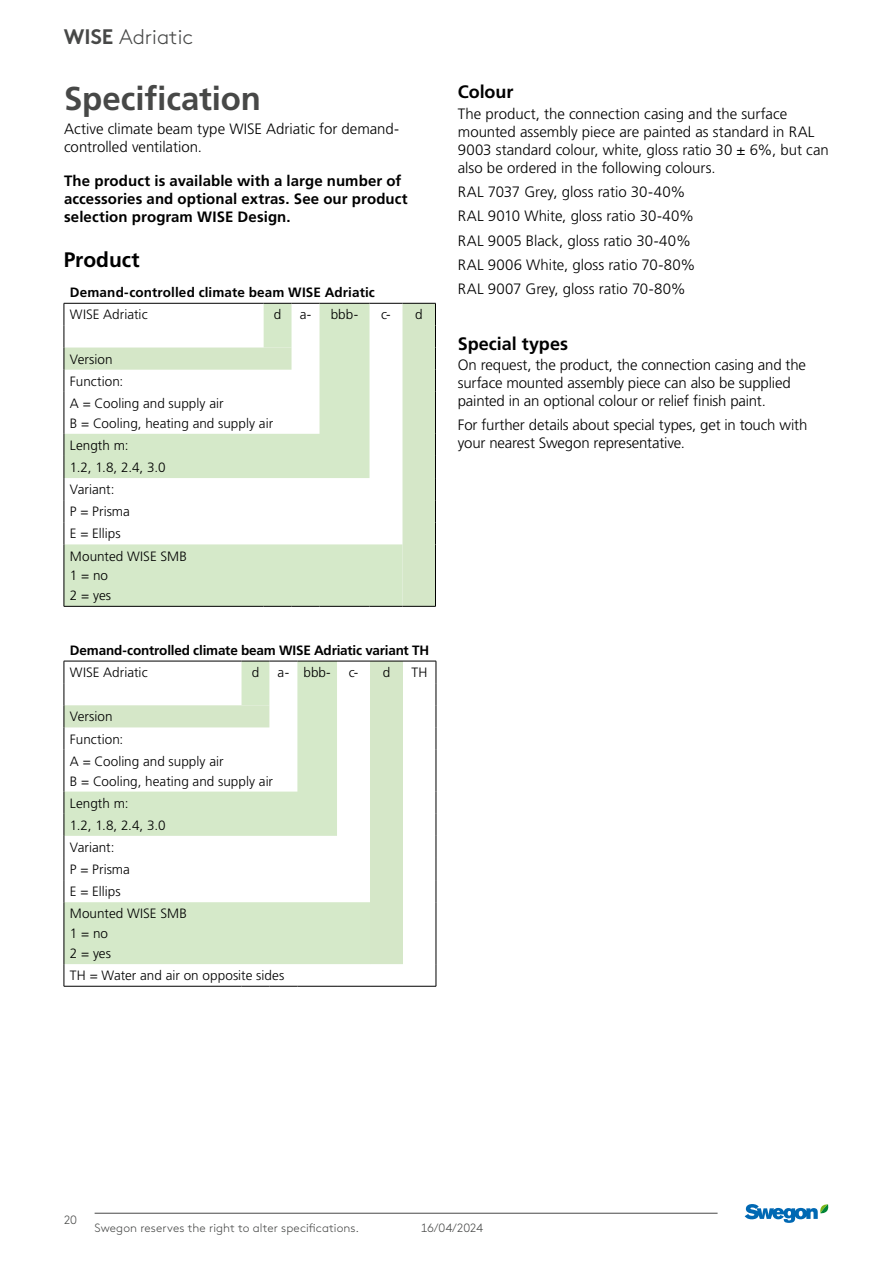
<style>
.page{position:relative;width:893px;height:1263px;background:#fff}
.page>*{position:absolute;margin:0;border:0;box-sizing:border-box;transform-origin:0 0}
.t1{font:700 33px "Frutiger LT Pro";letter-spacing:-.005em;color:#474847}
.t2{font:300 21px "Swegon Brown";color:#474847}
.t3{font:700 21px "Frutiger LT Pro";color:#000}
.t4{font:700 18px "Frutiger LT Pro";color:#000}
.t5{font:300 15px/18px "Frutiger LT Pro";letter-spacing:-.005em;color:#000}
.t6{font:700 15px/18px "Frutiger LT Pro";letter-spacing:.005em;color:#000}
.t7{font:300 13.5px/22.2px "Frutiger LT Pro";color:#000}
.t8{font:700 13.5px "Frutiger LT Pro";letter-spacing:-.005em;color:#000}
.t9{font:300 12px "Swegon Brown";letter-spacing:.005em;color:#474847}
.s1{font-weight:700}
</style>
<div class="page">
<svg style="left:65px;top:304px;width:370px;height:302px"></svg>
<hr style="left:64px;top:303px;width:200px;height:1px;background:#000">
<svg style="left:264px;top:303px;width:55px;height:1px"></svg>
<hr style="left:319px;top:303px;width:50px;height:1px;background:#000">
<hr style="left:369px;top:303px;width:33px;height:1px;background:#000">
<hr style="left:402px;top:303px;width:34px;height:1px;background:#000">
<svg style="left:64px;top:303px;width:1px;height:89px"></svg>
<svg style="left:435px;top:303px;width:1px;height:89px"></svg>
<hr style="left:64px;top:392px;width:1px;height:42px;background:#000">
<hr style="left:435px;top:392px;width:1px;height:42px;background:#000">
<svg style="left:435px;top:434px;width:1px;height:110px"></svg>
<hr style="left:435px;top:544px;width:1px;height:62px;background:#000">
<svg style="left:64px;top:434px;width:338px;height:173px"></svg>
<hr style="left:319px;top:606px;width:50px;height:1px;background:#000">
<hr style="left:369px;top:606px;width:33px;height:1px;background:#000">
<hr style="left:402px;top:606px;width:34px;height:1px;background:#000">
<svg style="left:65px;top:662px;width:338px;height:302px"></svg>
<hr style="left:64px;top:661px;width:178px;height:1px;background:#000">
<svg style="left:242px;top:661px;width:55px;height:1px"></svg>
<hr style="left:297px;top:661px;width:40px;height:1px;background:#000">
<hr style="left:337px;top:661px;width:33px;height:1px;background:#000">
<hr style="left:370px;top:661px;width:33px;height:1px;background:#000">
<hr style="left:403px;top:661px;width:33px;height:1px;background:#000">
<svg style="left:64px;top:661px;width:1px;height:88px"></svg>
<svg style="left:436px;top:661px;width:1px;height:88px"></svg>
<hr style="left:64px;top:749px;width:1px;height:42px;background:#000">
<hr style="left:436px;top:749px;width:1px;height:42px;background:#000">
<svg style="left:436px;top:791px;width:1px;height:111px"></svg>
<hr style="left:436px;top:902px;width:1px;height:62px;background:#000">
<svg style="left:436px;top:964px;width:1px;height:22px"></svg>
<svg style="left:64px;top:791px;width:306px;height:196px"></svg>
<hr style="left:297px;top:986px;width:40px;height:1px;background:#000">
<hr style="left:337px;top:986px;width:33px;height:1px;background:#000">
<hr style="left:370px;top:986px;width:33px;height:1px;background:#000">
<hr style="left:403px;top:986px;width:33px;height:1px;background:#000">
<hr style="left:95px;top:1213px;width:623px;height:1px;background:#474847">
<svg style="left:745px;top:1204px;width:84px;height:19px"></svg>
<h2 class="t2" style="left:64px;top:22px;width:131px"><span class="s1">WISE</span> Adriatic</h2>
<h1 class="t1" style="left:64px;top:79px;width:198px">Specification</h1>
<p class="t5" style="left:64px;top:120px;width:336px">Active climate beam type WISE Adriatic for demand&shy;controlled ventilation.</p>
<p class="t6" style="left:64px;top:172px;width:345px">The product is available with a large number of accessories and optional extras. See our product selection program WISE Design.</p>
<h2 class="t3" style="left:64px;top:247px;width:77px">Product</h2>
<p class="t8" style="left:70px;top:285px;width:306px">Demand-controlled climate beam WISE Adriatic</p>
<p class="t7" style="left:70px;top:304px;width:79px">WISE Adriatic</p>
<p class="t7" style="left:274px;top:304px;width:9px">d</p>
<p class="t7" style="left:300px;top:304px;width:13px">a-</p>
<p class="t7" style="left:331px;top:304px;width:29px">bbb-</p>
<p class="t7" style="left:381px;top:304px;width:11px">c-</p>
<p class="t7" style="left:415px;top:304px;width:9px">d</p>
<p class="t7" style="left:70px;top:348px;width:155px">Version<br>Function:<br>A = Cooling and supply air</p>
<p class="t7" style="left:70px;top:412px;width:205px">B = Cooling, heating and supply air<br>Length m:<br>1.2, 1.8, 2.4, 3.0<br>Variant:<br>P = Prisma<br>E = Ellips<br>Mounted WISE SMB</p>
<p class="t7" style="left:70px;top:566px;width:43px;line-height:19.8px">1 = no<br>2 = yes</p>
<p class="t8" style="left:70px;top:642px;width:361px">Demand-controlled climate beam WISE Adriatic variant TH</p>
<p class="t7" style="left:70px;top:661px;width:79px">WISE Adriatic</p>
<p class="t7" style="left:252px;top:661px;width:9px">d</p>
<p class="t7" style="left:278px;top:661px;width:55px">a- bbb-</p>
<p class="t7" style="left:349px;top:661px;width:11px">c-</p>
<p class="t7" style="left:383px;top:661px;width:9px">d</p>
<p class="t7" style="left:411px;top:661px;width:18px">TH</p>
<p class="t7" style="left:70px;top:706px;width:155px">Version<br>Function:<br>A = Cooling and supply air</p>
<p class="t7" style="left:70px;top:770px;width:205px">B = Cooling, heating and supply air<br>Length m:<br>1.2, 1.8, 2.4, 3.0<br>Variant:<br>P = Prisma<br>E = Ellips<br>Mounted WISE SMB</p>
<p class="t7" style="left:70px;top:924px;width:43px;line-height:19.8px">1 = no<br>2 = yes</p>
<p class="t7" style="left:70px;top:964px;width:216px">TH = Water and air on opposite sides</p>
<p class="t4" style="left:458px;top:81px;width:57px">Colour</p>
<p class="t5" style="left:458px;top:104px;width:373px">The product, the connection casing and the surface mounted assembly piece are painted as standard in RAL 9003 standard colour, white, gloss ratio 30 ± 6%, but can also be ordered in the following colours.</p>
<p class="t5" style="left:458px;top:180px;width:239px;line-height:24.3px">RAL 7037 Grey, gloss ratio 30-40% RAL 9010 White, gloss ratio 30-40% RAL 9005 Black, gloss ratio 30-40% RAL 9006 White, gloss ratio 70-80% RAL 9007 Grey, gloss ratio 70-80%</p>
<p class="t4" style="left:458px;top:333px;width:112px">Special types</p>
<p class="t5" style="left:458px;top:356px;width:350px">On request, the product, the connection casing and the surface mounted assembly piece can also be supplied painted in an optional colour or relief finish paint.</p>
<p class="t5" style="left:458px;top:416px;width:351px">For further details about special types, get in touch with your nearest Swegon representative.</p>
<p class="t9" style="left:64px;top:1211px;width:15px">20</p>
<p class="t9" style="left:95px;top:1219px;width:266px">Swegon reserves the right to alter specifications.</p>
<p class="t9" style="left:421px;top:1219px;width:64px">16/04/2024</p>
</div>
